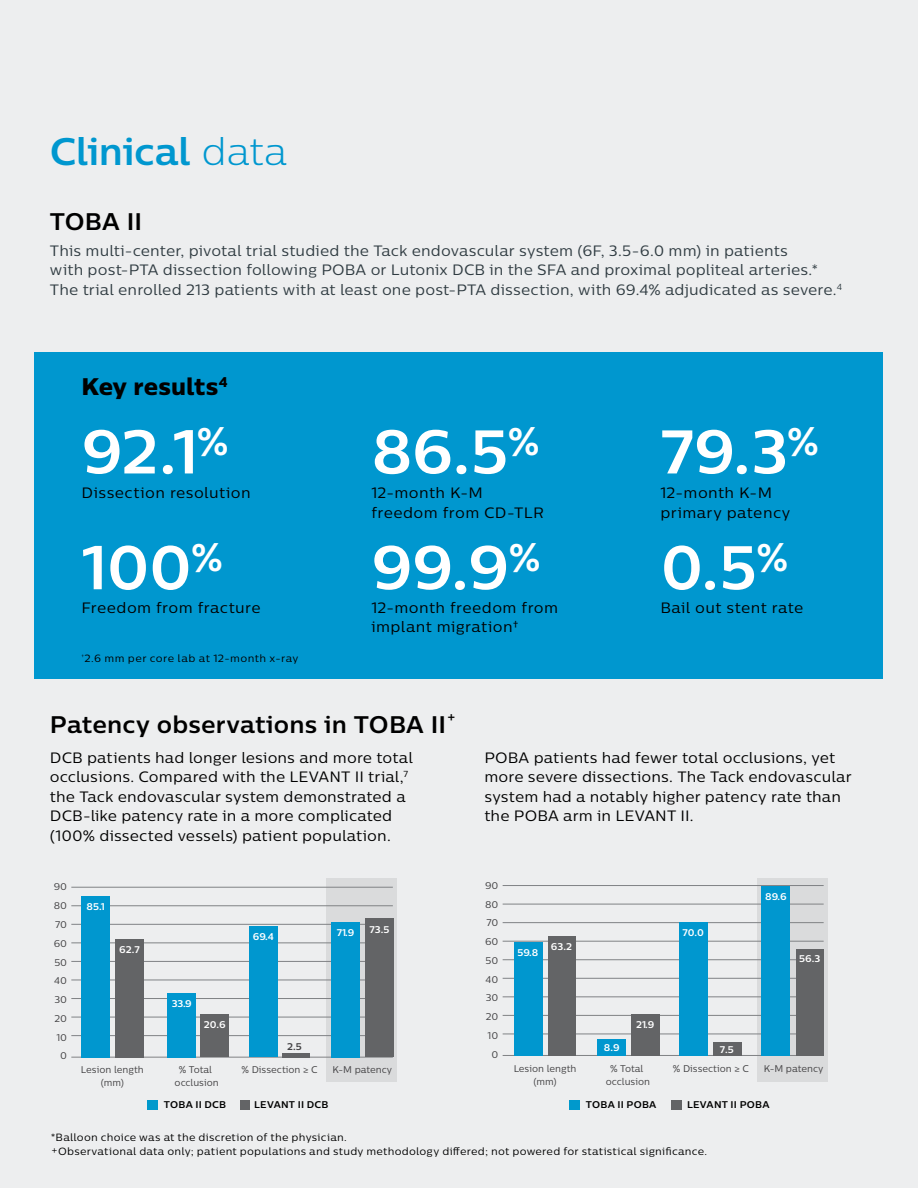
<style>
.page{position:relative;width:918px;height:1188px;background:#fff}
.page>*{position:absolute;margin:0;border:0;box-sizing:border-box;transform-origin:0 0}
.t1{font:700 61.5px "Centrale Sans";letter-spacing:-.015em;color:#fff}
.t2{font:700 38.25px "Centrale Sans";letter-spacing:-.01em;color:#0097cf}
.t3{font:700 24px "Centrale Sans";letter-spacing:.005em;color:#000}
.t4{font:24px "Centrale Sans X Bold";letter-spacing:.005em;color:#000}
.t5{font:15px/19.5px "Centrale Sans";letter-spacing:.01em;color:#000}
.t6{font:15px/19.5px "Centrale Sans";letter-spacing:.005em;color:#303c42}
.t7{font:700 13.95px "Centrale Sans";color:#000}
.t8{font:10.5px/14.4px "Centrale Sans";letter-spacing:.02em;color:#000}
.t9{font:10.5px "Centrale Sans";letter-spacing:.04em;color:#000}
.t10{font:9.75px/13.5px "Centrale Sans";color:#414042;text-align:center;scale:.95 1}
.t11{font:700 9.75px "Centrale Sans";color:#fff}
.t12{font:700 9.75px "Centrale Sans";letter-spacing:.02em;color:#000}
.t13{font:9.75px/18.8px "Centrale Sans";color:#414042;text-align:right}
.t14{font:700 9.75px "Centrale Sans";color:#414042}
.s1{font-weight:300}
.s2{font-family:"Myriad Pro"}
</style>
<div class="page">
<div style="left:0;top:0;width:917px;height:1188px;background:#edeeef"></div>
<div style="left:35px;top:353px;width:848px;height:326px;background:#0097cf"></div>
<div style="left:147px;top:1100px;width:11px;height:10px;background:#09c"></div>
<div style="left:241px;top:1100px;width:9px;height:10px;background:#636466"></div>
<div style="left:326px;top:878px;width:71px;height:204px;background:#dadbdc"></div>
<hr style="left:71px;top:1035px;width:322px;height:1px;background:#808285">
<hr style="left:71px;top:1017px;width:322px;height:1px;background:#808285">
<hr style="left:71px;top:998px;width:322px;height:1px;background:#808285">
<hr style="left:71px;top:980px;width:322px;height:1px;background:#808285">
<hr style="left:71px;top:961px;width:322px;height:1px;background:#808285">
<hr style="left:71px;top:943px;width:322px;height:1px;background:#808285">
<hr style="left:71px;top:924px;width:322px;height:1px;background:#808285">
<hr style="left:71px;top:906px;width:322px;height:1px;background:#808285">
<hr style="left:71px;top:887px;width:322px;height:1px;background:#808285">
<hr style="left:71px;top:1057px;width:322px;height:1px;background:#808285">
<div style="left:82px;top:896px;width:28px;height:161px;background:#0097cf"></div>
<div style="left:115px;top:939px;width:29px;height:118px;background:#636466"></div>
<div style="left:200px;top:1015px;width:29px;height:42px;background:#636466"></div>
<div style="left:365px;top:919px;width:28px;height:138px;background:#636466"></div>
<hr style="left:282px;top:1053px;width:28px;height:4px;background:#636466">
<div style="left:167px;top:993px;width:28px;height:64px;background:#0097cf"></div>
<div style="left:249px;top:926px;width:28px;height:131px;background:#0097cf"></div>
<div style="left:331px;top:922px;width:28px;height:135px;background:#0097cf"></div>
<div style="left:757px;top:878px;width:71px;height:204px;background:#dadbdc"></div>
<hr style="left:503px;top:1034px;width:321px;height:1px;background:#808285">
<hr style="left:503px;top:1015px;width:321px;height:1px;background:#808285">
<hr style="left:503px;top:997px;width:321px;height:1px;background:#808285">
<hr style="left:503px;top:978px;width:321px;height:1px;background:#808285">
<hr style="left:503px;top:959px;width:321px;height:1px;background:#808285">
<hr style="left:503px;top:941px;width:321px;height:1px;background:#808285">
<hr style="left:503px;top:922px;width:321px;height:1px;background:#808285">
<hr style="left:503px;top:904px;width:321px;height:1px;background:#808285">
<hr style="left:503px;top:885px;width:321px;height:1px;background:#808285">
<hr style="left:503px;top:1055px;width:321px;height:1px;background:#808285">
<div style="left:548px;top:936px;width:28px;height:120px;background:#636466"></div>
<div style="left:514px;top:942px;width:28px;height:114px;background:#0097cf"></div>
<div style="left:679px;top:923px;width:28px;height:133px;background:#0097cf"></div>
<div style="left:762px;top:886px;width:28px;height:170px;background:#0097cf"></div>
<div style="left:631px;top:1014px;width:28px;height:42px;background:#636466"></div>
<div style="left:713px;top:1042px;width:28px;height:14px;background:#636466"></div>
<div style="left:796px;top:949px;width:28px;height:107px;background:#636466"></div>
<div style="left:597px;top:1040px;width:28px;height:16px;background:#0097cf"></div>
<div style="left:570px;top:1101px;width:10px;height:9px;background:#09c"></div>
<div style="left:672px;top:1101px;width:10px;height:9px;background:#636466"></div>
<img style="left:917px;top:936px;width:1px;height:180px">
<h2 class="t2" style="left:50px;top:127px;width:239px">Clinical <span class="s1">data</span></h2>
<h3 class="t3" style="left:50px;top:206px;width:94px">TOBA II</h3>
<p class="t6" style="left:50px;top:241px;width:794px">This multi-center, pivotal trial studied the Tack endovascular system (6F, 3.5-6.0 mm) in patients<br>with post-PTA dissection following POBA or Lutonix DCB in the SFA and proximal popliteal arteries.*<br>The trial enrolled 213 patients with at least one post-PTA dissection, with 69.4% adjudicated as severe.<sup>4</sup></p>
<h3 class="t4" style="left:81px;top:371px;width:148px">Key results<sup>4</sup></h3>
<h1 class="t1" style="left:81px;top:412px;width:149px">92.1<sup>%</sup></h1>
<p class="t5" style="left:81px;top:483px;width:171px">Dissection resolution</p>
<h1 class="t1" style="left:81px;top:528px;width:143px">100<sup>%</sup></h1>
<p class="t5" style="left:81px;top:597px;width:181px">Freedom from fracture</p>
<p class="t9" style="left:81px;top:652px;width:219px"><sup>†</sup>2.6 mm per core lab at 12-month x-ray</p>
<h1 class="t1" style="left:371px;top:412px;width:170px">86.5<sup>%</sup></h1>
<p class="t5" style="left:371px;top:483px;width:174px">12-month K-M freedom from CD-TLR</p>
<h1 class="t1" style="left:371px;top:528px;width:171px">99.9<sup>%</sup></h1>
<p class="t5" style="left:371px;top:597px;width:188px">12-month freedom from implant migration†</p>
<h3 class="t3" style="left:50px;top:709px;width:398px">Patency observations in TOBA II</h3>
<p class="t7" style="left:446px;top:708px;width:11px">+</p>
<h1 class="t1" style="left:660px;top:412px;width:160px">79.3<sup>%</sup></h1>
<p class="t5" style="left:660px;top:483px;width:131px">12-month K-M primary patency</p>
<h1 class="t1" style="left:660px;top:528px;width:129px">0.5<sup>%</sup></h1>
<p class="t5" style="left:660px;top:597px;width:144px">Bail out stent rate</p>
<p class="t5" style="left:50px;top:748px;width:364px">DCB patients had longer lesions and more total occlusions. Compared with the LEVANT II trial,<sup>7 </sup>the Tack endovascular system demonstrated a DCB-like patency rate in a more complicated (100% dissected vessels) patient population.</p>
<p class="t5" style="left:484px;top:748px;width:369px">POBA patients had fewer total occlusions, yet more severe dissections. The Tack endovascular system had a notably higher patency rate than the POBA arm in LEVANT II.</p>
<p class="t13" style="left:54px;top:877px;width:15px">90<br>80<br>70<br>60<br>50<br>40<br>30<br>20<br>10<br>0</p>
<p class="t11" style="left:86px;top:900px;width:20px">85.1</p>
<p class="t11" style="left:119px;top:944px;width:22px">62.7</p>
<p class="t10" style="left:81px;top:1062px;width:68px">Lesion length (mm)</p>
<p class="t11" style="left:172px;top:997px;width:22px">33.9</p>
<p class="t11" style="left:204px;top:1019px;width:24px">20.6</p>
<p class="t11" style="left:253px;top:931px;width:23px">69.4</p>
<p class="t14" style="left:287px;top:1040px;width:16px">2.5</p>
<p class="t11" style="left:337px;top:926px;width:19px">71.9</p>
<p class="t11" style="left:369px;top:924px;width:21px">73.5</p>
<p class="t10" style="left:175px;top:1062px;width:48px">% Total occlusion</p>
<p class="t10" style="left:242px;top:1062px;width:82px">% Dissection <span class="s2">≥</span> C</p>
<p class="t10" style="left:332px;top:1062px;width:64px">K-M patency</p>
<p class="t12" style="left:164px;top:1098px;width:64px">TOBA II DCB</p>
<p class="t12" style="left:254px;top:1098px;width:76px">LEVANT II DCB</p>
<p class="t13" style="left:485px;top:876px;width:15px">90<br>80<br>70<br>60<br>50<br>40<br>30<br>20<br>10<br>0</p>
<p class="t11" style="left:517px;top:946px;width:23px">59.8</p>
<p class="t11" style="left:551px;top:940px;width:23px">63.2</p>
<p class="t11" style="left:682px;top:926px;width:23px">70.0</p>
<p class="t11" style="left:604px;top:1042px;width:17px">8.9</p>
<p class="t11" style="left:636px;top:1019px;width:20px">21.9</p>
<p class="t11" style="left:720px;top:1044px;width:16px">7.5</p>
<p class="t11" style="left:765px;top:890px;width:23px">89.6</p>
<p class="t11" style="left:799px;top:953px;width:23px">56.3</p>
<p class="t10" style="left:514px;top:1061px;width:68px">Lesion length (mm)</p>
<p class="t10" style="left:606px;top:1061px;width:48px">% Total occlusion</p>
<p class="t10" style="left:673px;top:1061px;width:82px">% Dissection <span class="s2">≥</span> C</p>
<p class="t10" style="left:764px;top:1061px;width:64px">K-M patency</p>
<p class="t12" style="left:586px;top:1098px;width:72px">TOBA II POBA</p>
<p class="t12" style="left:687px;top:1098px;width:84px">LEVANT II POBA</p>
<p class="t8" style="left:51px;top:1130px;width:658px">*Balloon choice was at the discretion of the physician.<br>+Observational data only; patient populations and study methodology differed; not powered for statistical significance.</p>
</div>
